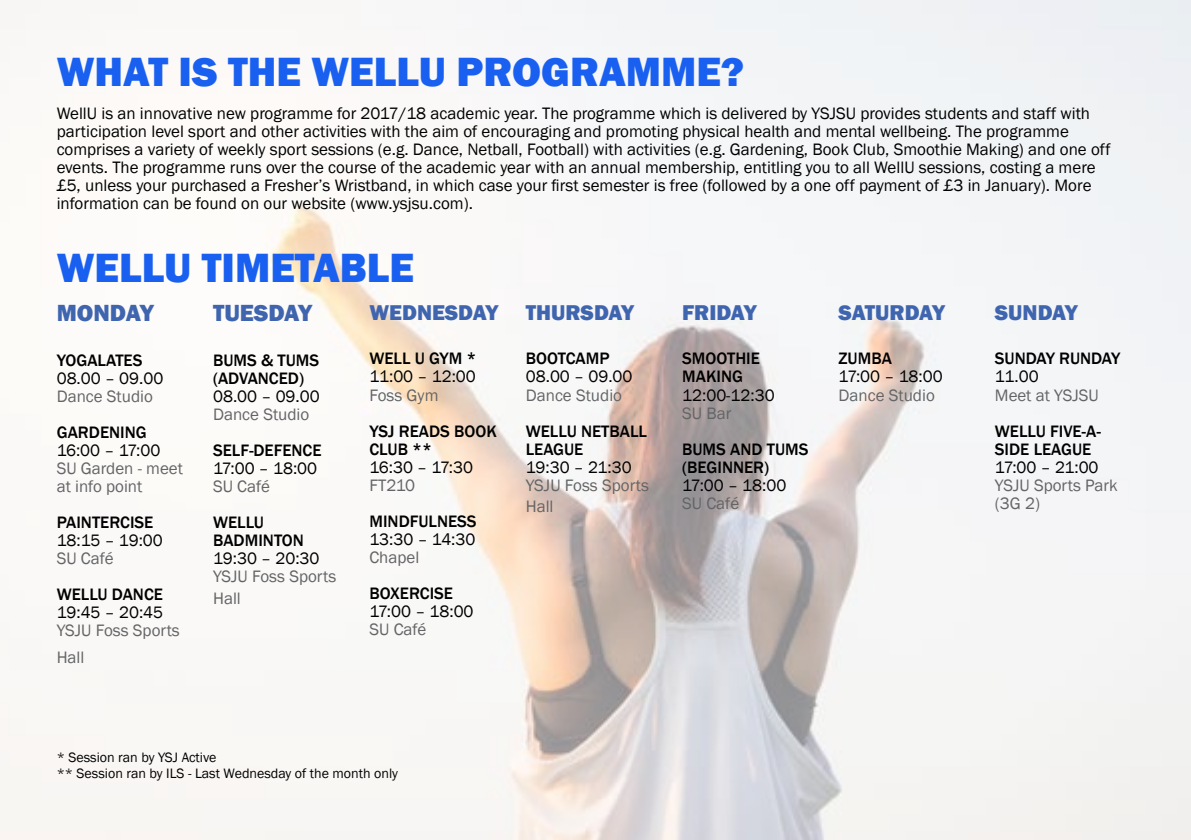
<style>
.page{position:relative;width:1191px;height:840px;background:#fff}
.page>*{position:absolute;margin:0;border:0;box-sizing:border-box;transform-origin:0 0}
.t1{font:800 42px "Franklin Gothic";color:#1960f0}
.t2{font:800 24px "Franklin Gothic";color:#4065af}
.t3{font:800 22px "Franklin Gothic";color:#4065af}
.t4{font:17px/18px "Franklin Gothic";color:#000}
.t5{font:500 17px/18px "Franklin Gothic";color:#000}
.t6{font:17px/18px "Franklin Gothic";color:#636466}
.t7{font:17px "Franklin Gothic";letter-spacing:-.01em;color:#000101}
.t8{font:14px/16px "Franklin Gothic";color:#000}
</style>
<div class="page">
<img style="left:0;top:0;width:1191px;height:839px">
<h1 class="t1" style="left:57px;top:45px;width:688px">WHAT IS THE WELLU PROGRAMME?</h1>
<p class="t4" style="left:57px;top:105px;width:1055px">WellU is an innovative new programme for 2017/18 academic year. The programme which is delivered by YSJSU provides students and staff with participation level sport and other activities with the aim of encouraging and promoting physical health and mental wellbeing. The programme comprises a variety of weekly sport sessions (e.g. Dance, Netball, Football) with activities (e.g. Gardening, Book Club, Smoothie Making) and one off events. The programme runs over the course of the academic year with an annual membership, entitling you to all WellU sessions, costing a mere £5, unless your purchased a Fresher’s Wristband, in which case your first semester is free (followed by a one off payment of £3 in January). More information can be found on our website (www.ysjsu.com).</p>
<h1 class="t1" style="left:57px;top:240px;width:359px">WELLU TIMETABLE</h1>
<h2 class="t2" style="left:57px;top:297px;width:99px">MONDAY</h2>
<p class="t5" style="left:57px;top:351px;width:87px">YOGALATES</p>
<p class="t4" style="left:57px;top:369px;width:108px">08.00 – 09.00</p>
<p class="t6" style="left:57px;top:387px;width:98px">Dance Studio</p>
<p class="t5" style="left:57px;top:423px;width:91px">GARDENING</p>
<p class="t4" style="left:57px;top:441px;width:105px">16:00 – 17:00</p>
<p class="t6" style="left:57px;top:459px;width:128px">SU Garden - meet at info point</p>
<p class="t5" style="left:57px;top:513px;width:98px">PAINTERCISE</p>
<p class="t7" style="left:57px;top:529px;width:108px">18:15 – 19:00</p>
<p class="t6" style="left:57px;top:549px;width:59px">SU Café</p>
<p class="t5" style="left:57px;top:585px;width:108px">WELLU DANCE</p>
<p class="t4" style="left:57px;top:603px;width:108px">19:45 – 20:45</p>
<p class="t6" style="left:57px;top:617px;width:125px;line-height:26.4px">YSJU Foss Sports<br>Hall</p>
<h2 class="t2" style="left:213px;top:297px;width:101px">TUESDAY</h2>
<p class="t5" style="left:213px;top:351px;width:108px">BUMS &amp; TUMS (ADVANCED)</p>
<p class="t4" style="left:213px;top:387px;width:108px">08.00 – 09.00</p>
<p class="t6" style="left:213px;top:405px;width:98px">Dance Studio</p>
<p class="t5" style="left:213px;top:441px;width:110px">SELF-DEFENCE</p>
<p class="t4" style="left:213px;top:459px;width:106px">17:00 – 18:00</p>
<p class="t6" style="left:213px;top:477px;width:59px">SU Café</p>
<p class="t5" style="left:213px;top:513px;width:92px">WELLU<br>BADMINTON</p>
<p class="t4" style="left:213px;top:549px;width:108px">19:30 – 20:30</p>
<p class="t6" style="left:213px;top:565px;width:125px;line-height:21.6px">YSJU Foss Sports<br>Hall</p>
<p class="t3" style="left:369px;top:298px;width:131px">WEDNESDAY</p>
<p class="t5" style="left:369px;top:350px;width:109px">WELL U GYM *</p>
<p class="t4" style="left:369px;top:368px;width:108px">11:00 – 12:00</p>
<p class="t6" style="left:369px;top:386px;width:71px">Foss Gym</p>
<p class="t5" style="left:369px;top:422px;width:129px">YSJ READS BOOK<br>CLUB **</p>
<p class="t4" style="left:369px;top:458px;width:105px">16:30 – 17:30</p>
<p class="t6" style="left:369px;top:476px;width:47px">FT210</p>
<p class="t5" style="left:369px;top:512px;width:109px">MINDFULNESS</p>
<p class="t4" style="left:369px;top:530px;width:108px">13:30 – 14:30</p>
<p class="t6" style="left:369px;top:548px;width:51px">Chapel</p>
<p class="t5" style="left:369px;top:584px;width:85px">BOXERCISE</p>
<p class="t4" style="left:369px;top:602px;width:106px">17:00 – 18:00</p>
<p class="t6" style="left:369px;top:620px;width:59px">SU Café</p>
<p class="t3" style="left:526px;top:298px;width:110px">THURSDAY</p>
<p class="t5" style="left:526px;top:350px;width:85px">BOOTCAMP</p>
<p class="t4" style="left:526px;top:368px;width:108px">08.00 – 09.00</p>
<p class="t6" style="left:526px;top:386px;width:98px">Dance Studio</p>
<p class="t5" style="left:526px;top:422px;width:123px">WELLU NETBALL<br>LEAGUE</p>
<p class="t4" style="left:526px;top:458px;width:107px">19:30 – 21:30</p>
<p class="t6" style="left:526px;top:474px;width:125px;line-height:21.6px">YSJU Foss Sports<br>Hall</p>
<p class="t3" style="left:682px;top:298px;width:76px">FRIDAY</p>
<p class="t5" style="left:682px;top:350px;width:79px">SMOOTHIE<br>MAKING</p>
<p class="t4" style="left:682px;top:386px;width:94px">12:00-12:30</p>
<p class="t6" style="left:682px;top:404px;width:51px">SU Bar</p>
<p class="t5" style="left:682px;top:440px;width:128px">BUMS AND TUMS (BEGINNER)</p>
<p class="t4" style="left:682px;top:476px;width:106px">17:00 – 18:00</p>
<p class="t6" style="left:682px;top:494px;width:59px">SU Café</p>
<p class="t3" style="left:838px;top:298px;width:108px">SATURDAY</p>
<p class="t5" style="left:838px;top:350px;width:55px">ZUMBA</p>
<p class="t4" style="left:838px;top:368px;width:106px">17:00 – 18:00</p>
<p class="t6" style="left:838px;top:386px;width:98px">Dance Studio</p>
<p class="t8" style="left:57px;top:749px;width:343px">* Session ran by YSJ Active<br>** Session ran by ILS - Last Wednesday of the month only</p>
<p class="t3" style="left:995px;top:298px;width:85px">SUNDAY</p>
<p class="t5" style="left:995px;top:350px;width:127px">SUNDAY RUNDAY</p>
<p class="t4" style="left:995px;top:368px;width:45px">11.00</p>
<p class="t6" style="left:995px;top:386px;width:105px">Meet at YSJSU</p>
<p class="t5" style="left:995px;top:422px;width:108px">WELLU FIVE-A-<br>SIDE LEAGUE</p>
<p class="t4" style="left:995px;top:458px;width:105px">17:00 – 21:00</p>
<p class="t6" style="left:995px;top:476px;width:124px">YSJU Sports Park (3G 2)</p>
</div>
